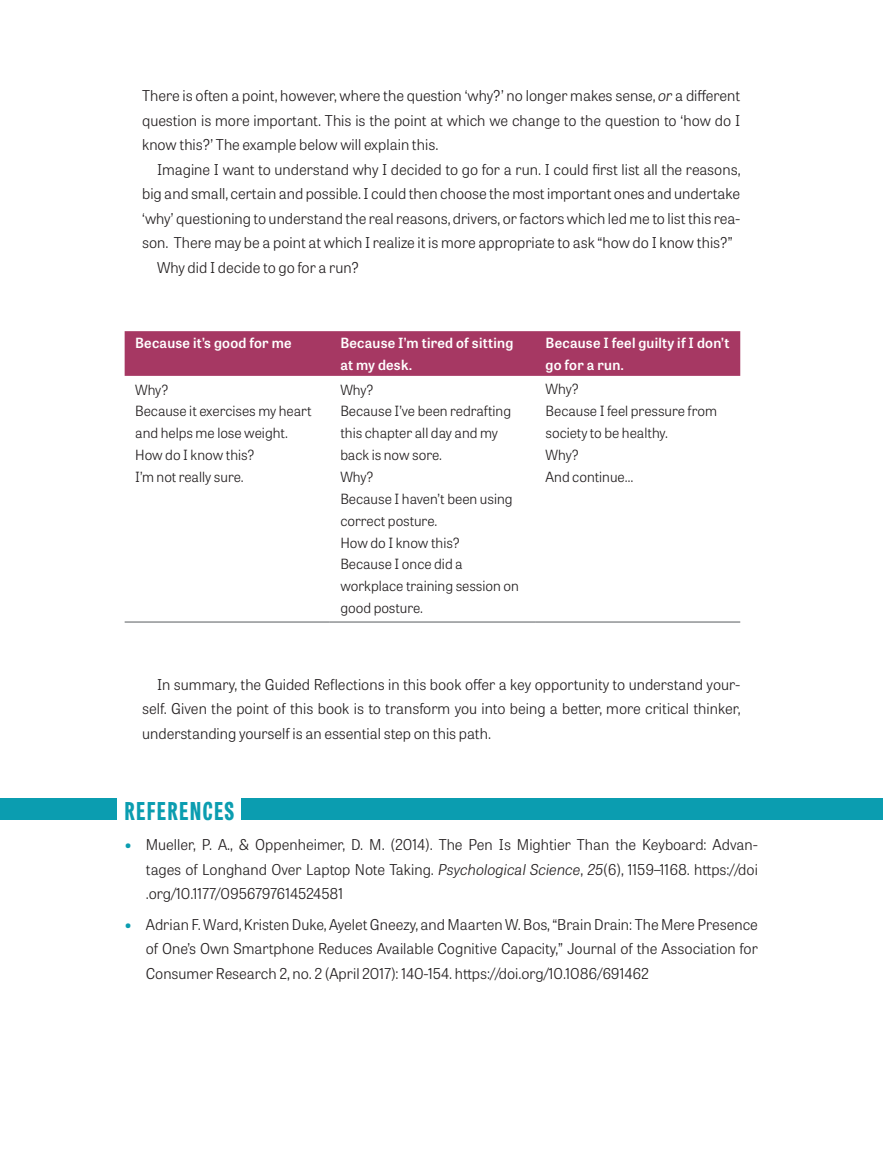
<style>
.page{position:relative;width:883px;height:1158px;background:#fff}
.page>*{position:absolute;margin:0;border:0;box-sizing:border-box;transform-origin:0 0}
.t1{font:800 24.5px "Tablet Gothic Compressed";letter-spacing:.07em;color:#0b9db0}
.t2{font:300 14.88px/24.5px "Tablet Gothic";color:#231f20;text-align:justify}
.t3{font:300 14px/21.9px "Tablet Gothic";color:#231f20}
.t4{font:600 14px/21.9px "Tablet Gothic";letter-spacing:.02em;color:#fff}
.s1{font-style:italic}
.s2{font-family:"Abril Text";font-weight:800;color:#0b9db0}
</style>
<div class="page">
<div style="left:125px;top:331px;width:615px;height:45px;background:#a63863"></div>
<hr style="left:125px;top:621px;width:205px;height:2px;background:#808285">
<hr style="left:330px;top:621px;width:205px;height:2px;background:#808285">
<hr style="left:535px;top:621px;width:205px;height:2px;background:#808285">
<div style="left:0;top:799px;width:117px;height:21px;background:#0b9db0"></div>
<div style="left:241px;top:799px;width:642px;height:21px;background:#0b9db0"></div>
<p class="t2" style="left:142px;top:83px;width:600px">There is often a point, however, where the question ‘why?’ no longer makes sense, <span class="s1">or</span> a different question is more important. This is the point at which we change to the question to ‘how do I know this?’ The example below will explain this.</p>
<p class="t2" style="left:157px;top:157px;width:585px">Imagine I want to understand why I decided to go for a run. I could first list all the reasons,</p>
<p class="t2" style="left:142px;top:181px;width:600px">big and small, certain and possible. I could then choose the most important ones and undertake</p>
<p class="t2" style="left:142px;top:206px;width:600px">‘why’ questioning to understand the real reasons, drivers, or factors which led me to list this rea-</p>
<p class="t2" style="left:142px;top:230px;width:592px">son. There may be a point at which I realize it is more appropriate to ask “how do I know this?”</p>
<p class="t2" style="left:157px;top:255px;width:204px">Why did I decide to go for a run?</p>
<p class="t4" style="left:135px;top:331px;width:158px">Because it’s good for me</p>
<p class="t4" style="left:340px;top:331px;width:174px">Because I’m tired of sitting at my desk.</p>
<p class="t4" style="left:546px;top:331px;width:185px">Because I feel guilty if I don’t go for a run.</p>
<p class="t3" style="left:135px;top:378px;width:178px">Why?<br>Because it exercises my heart and helps me lose weight.<br>How do I know this?<br>I’m not really sure.</p>
<p class="t3" style="left:340px;top:378px;width:180px">Why?<br>Because I’ve been redrafting this chapter all day and my back is now sore.<br>Why?<br>Because I haven’t been using correct posture.<br>How do I know this?<br>Because I once did a workplace training session on good posture.</p>
<p class="t3" style="left:546px;top:378px;width:173px">Why?<br>Because I feel pressure from society to be healthy.<br>Why?<br>And continue…</p>
<p class="t2" style="left:142px;top:672px;width:600px;text-indent:15px">In summary, the Guided Reflections in this book offer a key opportunity to understand your&shy;self. Given the point of this book is to transform you into being a better, more critical thinker, understanding yourself is an essential step on this path.</p>
<h1 class="t1" style="left:125px;top:793px;width:111px">REFERENCES</h1>
<p class="t2" style="left:146px;top:832px;width:614px;text-indent:-21px"><span class="s2">•</span> Mueller, P. A., &amp; Oppenheimer, D. M. (2014). The Pen Is Mightier Than the Keyboard: Advan&shy;tages of Longhand Over Laptop Note Taking. <span class="s1">Psychological Science</span>, <span class="s1">25</span>(6), 1159–1168. https://doi .org/10.1177/0956797614524581</p>
<p class="t2" style="left:146px;top:912px;width:614px;text-indent:-21px"><span class="s2">•</span> Adrian F. Ward, Kristen Duke, Ayelet Gneezy, and Maarten W. Bos, “Brain Drain: The Mere Presence of One’s Own Smartphone Reduces Available Cognitive Capacity,” Journal of the Association for Consumer Research 2, no. 2 (April 2017): 140-154. https://doi.org/10.1086/691462</p>
</div>
